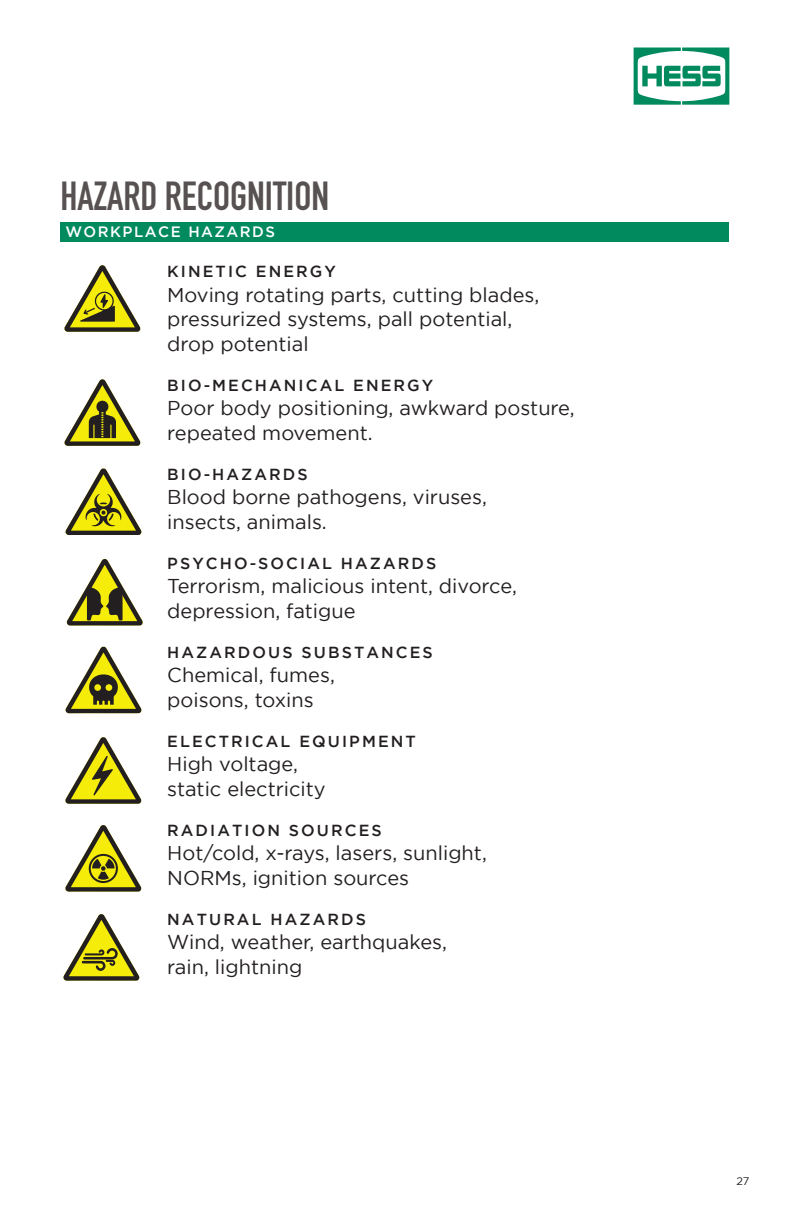
<style>
.page{position:relative;width:792px;height:1224px;background:#fff}
.page>*{position:absolute;margin:0;border:0;box-sizing:border-box;transform-origin:0 0}
.t1{font:700 40px "DIN Condensed";color:#575251}
.t2{font:20px/24.4px "Gotham";color:#231f20}
.t3{font:500 16px "Gotham";letter-spacing:.13em;color:#231f20}
.t4{font:500 15px "Gotham";letter-spacing:.1em;color:#fff}
.t5{font:11px "Gotham";color:#231f20}
</style>
<div class="page">
<svg style="left:634px;top:48px;width:95px;height:57px"></svg>
<div style="left:60px;top:222px;width:669px;height:19px;background:#008a5e"></div>
<svg style="left:64px;top:265px;width:77px;height:67px"></svg>
<svg style="left:64px;top:379px;width:77px;height:67px"></svg>
<svg style="left:65px;top:468px;width:77px;height:67px"></svg>
<svg style="left:66px;top:559px;width:76px;height:66px"></svg>
<svg style="left:65px;top:646px;width:77px;height:67px"></svg>
<svg style="left:65px;top:737px;width:77px;height:67px"></svg>
<svg style="left:65px;top:825px;width:77px;height:67px"></svg>
<svg style="left:63px;top:914px;width:77px;height:67px"></svg>
<p class="t1" style="left:60px;top:169px;width:270px">HAZARD RECOGNITION</p>
<p class="t4" style="left:65px;top:223px;width:211px">WORKPLACE HAZARDS</p>
<p class="t3" style="left:167px;top:263px;width:170px">KINETIC ENERGY</p>
<p class="t2" style="left:167px;top:282px;width:374px">Moving rotating parts, cutting blades, pressurized systems, pall potential, drop potential</p>
<p class="t3" style="left:167px;top:376px;width:268px">BIO-MECHANICAL ENERGY</p>
<p class="t2" style="left:167px;top:396px;width:409px">Poor body positioning, awkward posture, repeated movement.</p>
<p class="t3" style="left:167px;top:465px;width:142px">BIO-HAZARDS</p>
<p class="t2" style="left:167px;top:485px;width:321px">Blood borne pathogens, viruses, insects, animals.</p>
<p class="t3" style="left:167px;top:554px;width:271px">PSYCHO-SOCIAL HAZARDS</p>
<p class="t2" style="left:167px;top:574px;width:351px">Terrorism, malicious intent, divorce, depression, fatigue</p>
<p class="t3" style="left:167px;top:643px;width:267px">HAZARDOUS SUBSTANCES</p>
<p class="t2" style="left:167px;top:663px;width:169px">Chemical, fumes, poisons, toxins</p>
<p class="t3" style="left:167px;top:732px;width:250px">ELECTRICAL EQUIPMENT</p>
<p class="t2" style="left:167px;top:752px;width:160px">High voltage, static electricity</p>
<p class="t3" style="left:167px;top:821px;width:216px">RADIATION SOURCES</p>
<p class="t2" style="left:167px;top:841px;width:321px">Hot/cold, x-rays, lasers, sunlight,<br>NORMs, ignition sources</p>
<p class="t3" style="left:167px;top:910px;width:200px">NATURAL HAZARDS</p>
<p class="t2" style="left:167px;top:930px;width:281px">Wind, weather, earthquakes, rain, lightning</p>
<p class="t5" style="left:737px;top:1175px;width:15px">27</p>
</div>
